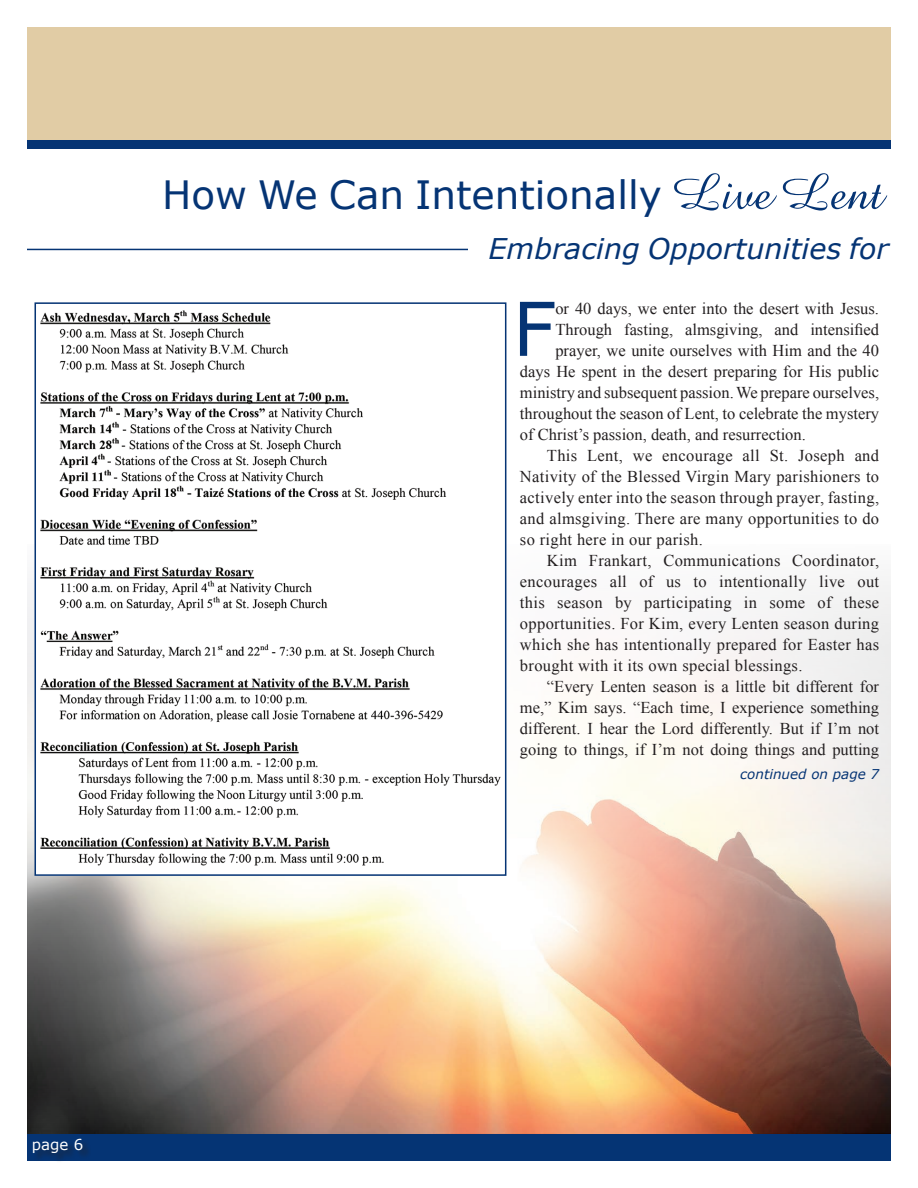
<style>
.page{position:relative;width:918px;height:1188px;background:#fff}
.page>*{position:absolute;margin:0;border:0;box-sizing:border-box;transform-origin:0 0}
.Single_Drop{font:74.25px "Verdana";color:#053474}
.t1{font:39px "Verdana";color:#053474}
.Subtitle{font:italic 28.5px "Verdana";color:#053474}
.Body{font:16.5px/21px "Times New Roman";letter-spacing:.02em;color:#231f20;text-align:justify}
.Single_Drop-2{font:16.5px "Times New Roman";color:#231f20}
.t2{font:15px "Verdana";color:#fff}
.t3{font:italic 13.5px "Verdana";color:#053474}
.s1{font-family:"Amaze Normal";font-size:51px}
</style>
<div class="page">
<div style="left:27px;top:1134px;width:864px;height:27px;background:#053474"></div>
<div style="left:34px;top:1139px;width:57px;height:23px;background:#231f20;opacity:.65"></div>
<div style="left:27px;top:27px;width:864px;height:114px;background:#e1cca5"></div>
<div style="left:27px;top:140px;width:864px;height:8px;background:#053474"></div>
<img style="left:27px;top:544px;width:864px;height:590px">
<img style="left:37px;top:310px;width:466px;height:563px">
<div style="left:34px;top:302px;width:472px;height:574px;border:2px solid #053474"></div>
<hr style="left:27px;top:249px;width:441px;height:1px;background:#053474">
<p class="t1" style="left:162px;top:170px;width:722px">How We Can Intentionally <span class="s1">Live Lent</span></p>
<p class="Subtitle" style="left:489px;top:231px;width:402px">Embracing Opportunities for</p>
<p class="Single_Drop" style="left:513px;top:282px;width:44px">F</p>
<p class="Single_Drop-2" style="left:555px;top:297px;width:325px">or 40 days, we enter into the desert with Jesus.</p>
<p class="Single_Drop-2" style="left:555px;top:318px;width:325px">Through fasting, almsgiving, and intensified</p>
<p class="Single_Drop-2" style="left:555px;top:339px;width:325px">prayer, we unite ourselves with Him and the 40</p>
<p class="Single_Drop-2" style="left:520px;top:360px;width:361px">days He spent in the desert preparing for His public</p>
<p class="Single_Drop-2" style="left:520px;top:381px;width:361px">ministry and subsequent passion. We prepare ourselves,</p>
<p class="Single_Drop-2" style="left:520px;top:402px;width:361px">throughout the season of Lent, to celebrate the mystery</p>
<p class="Single_Drop-2" style="left:520px;top:423px;width:287px">of Christ’s passion, death, and resurrection.</p>
<p class="Body" style="left:520px;top:445px;width:361px;text-indent:27px">This Lent, we encourage all St. Joseph and Nativity of the Blessed Virgin Mary parishioners to actively enter into the season through prayer, fasting, and almsgiving. There are many opportunities to do so right here in our parish.</p>
<p class="Body" style="left:520px;top:550px;width:361px;text-indent:27px">Kim Frankart, Communications Coordinator, encourages all of us to intentionally live out this season by participating in some of these opportunities. For Kim, every Lenten season during which she has intentionally prepared for Easter has brought with it its own special blessings.</p>
<p class="Body" style="left:520px;top:676px;width:361px;text-indent:27px">“Every Lenten season is a little bit different for me,” Kim says. “Each time, I experience something different. I hear the Lord differently. But if I’m not going to things, if I’m not doing things and putting</p>
<p class="t3" style="left:740px;top:766px;width:140px">continued on page 7</p>
<p class="t2" style="left:32px;top:1135px;width:53px">page 6</p>
</div>
